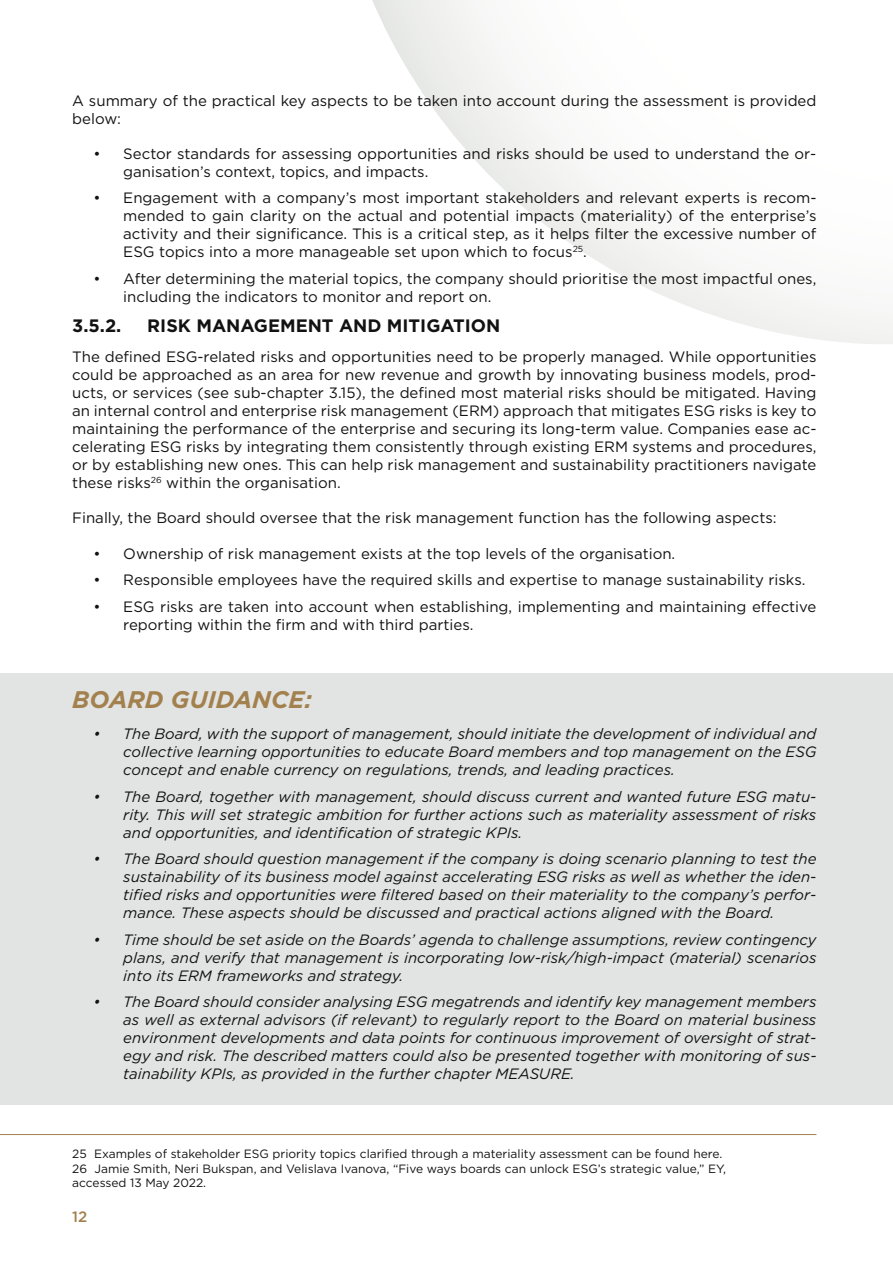
<style>
.page{position:relative;width:893px;height:1263px;background:#fff}
.page>*{position:absolute;margin:0;border:0;box-sizing:border-box;transform-origin:0 0}
.t1{font:italic 700 24px "Gotham";color:#a3814e}
.t2{font:700 18px "Gotham";color:#121212}
.t3{font:15px/18px "Gotham";color:#121212}
.t4{font:italic 15px/18px "Gotham";color:#121212;text-align:justify}
.t5{font:500 15px "Gotham";color:#a3814e}
.t6{font:12px/14.4px "Gotham";color:#121212}
</style>
<div class="page">
<svg style="left:372px;top:0;width:521px;height:344px"></svg>
<div style="left:0;top:674px;width:892px;height:431px;background:#e2e4e4"></div>
<hr style="left:0;top:1134px;width:816px;height:1px;background:#a3814e">
<p class="t3" style="left:72px;top:91px;width:746px">A summary of the practical key aspects to be taken into account during the assessment is provided below:</p>
<p class="t3" style="left:123px;top:144px;width:695px;text-indent:-30px">• Sector standards for assessing opportunities and risks should be used to understand the or&shy;ganisation’s context, topics, and impacts.</p>
<p class="t3" style="left:123px;top:188px;width:695px;text-align:justify;text-indent:-30px">• Engagement with a company’s most important stakeholders and relevant experts is recom&shy;mended to gain clarity on the actual and potential impacts (materiality) of the enterprise’s activity and their significance. This is a critical step, as it helps filter the excessive number of ESG topics into a more manageable set upon which to focus<sup>25</sup>.</p>
<p class="t3" style="left:123px;top:269px;width:695px;text-indent:-30px">• After determining the material topics, the company should prioritise the most impactful ones, including the indicators to monitor and report on.</p>
<p class="t2" style="left:72px;top:313px;width:51px">3.5.2.</p>
<p class="t2" style="left:147px;top:313px;width:354px">RISK MANAGEMENT AND MITIGATION</p>
<p class="t3" style="left:72px;top:348px;width:746px;text-align:justify">The defined ESG-related risks and opportunities need to be properly managed. While opportunities could be approached as an area for new revenue and growth by innovating business models, prod&shy;ucts, or services (see sub-chapter 3.15), the defined most material risks should be mitigated. Having an internal control and enterprise risk management (ERM) approach that mitigates ESG risks is key to maintaining the performance of the enterprise and securing its long-term value. Companies ease ac&shy;celerating ESG risks by integrating them consistently through existing ERM systems and procedures, or by establishing new ones. This can help risk management and sustainability practitioners navigate these risks<sup>26</sup> within the organisation.</p>
<p class="t3" style="left:72px;top:509px;width:706px">Finally, the Board should oversee that the risk management function has the following aspects:</p>
<p class="t3" style="left:94px;top:544px;width:583px">• Ownership of risk management exists at the top levels of the organisation.</p>
<p class="t3" style="left:94px;top:570px;width:713px">• Responsible employees have the required skills and expertise to manage sustainability risks.</p>
<p class="t3" style="left:123px;top:597px;width:695px;text-indent:-30px">• ESG risks are taken into account when establishing, implementing and maintaining effective reporting within the firm and with third parties.</p>
<h1 class="t1" style="left:72px;top:684px;width:241px">BOARD GUIDANCE:</h1>
<p class="t4" style="left:123px;top:724px;width:695px;text-indent:-30px">• The Board, with the support of management, should initiate the development of individual and collective learning opportunities to educate Board members and top management on the ESG concept and enable currency on regulations, trends, and leading practices.</p>
<p class="t4" style="left:123px;top:787px;width:695px;text-indent:-30px">• The Board, together with management, should discuss current and wanted future ESG matu&shy;rity. This will set strategic ambition for further actions such as materiality assessment of risks and opportunities, and identification of strategic KPIs.</p>
<p class="t4" style="left:123px;top:849px;width:695px;text-indent:-30px">• The Board should question management if the company is doing scenario planning to test the sustainability of its business model against accelerating ESG risks as well as whether the iden&shy;tified risks and opportunities were filtered based on their materiality to the company’s perfor&shy;mance. These aspects should be discussed and practical actions aligned with the Board.</p>
<p class="t4" style="left:123px;top:930px;width:695px;text-indent:-30px">• Time should be set aside on the Boards’ agenda to challenge assumptions, review contingency plans, and verify that management is incorporating low-risk/high-impact (material) scenarios into its ERM frameworks and strategy.</p>
<p class="t4" style="left:123px;top:992px;width:695px;text-indent:-30px">• The Board should consider analysing ESG megatrends and identify key management members as well as external advisors (if relevant) to regularly report to the Board on material business environment developments and data points for continuous improvement of oversight of strat&shy;egy and risk. The described matters could also be presented together with monitoring of sus&shy;tainability KPIs, as provided in the further chapter MEASURE.</p>
<p class="t6" style="left:72px;top:1147px;width:655px">25 Examples of stakeholder ESG priority topics clarified through a materiality assessment can be found here.<br>26 Jamie Smith, Neri Bukspan, and Velislava Ivanova, “Five ways boards can unlock ESG’s strategic value,” EY, accessed 13 May 2022.</p>
<p class="t5" style="left:72px;top:1207px;width:17px">12</p>
</div>
